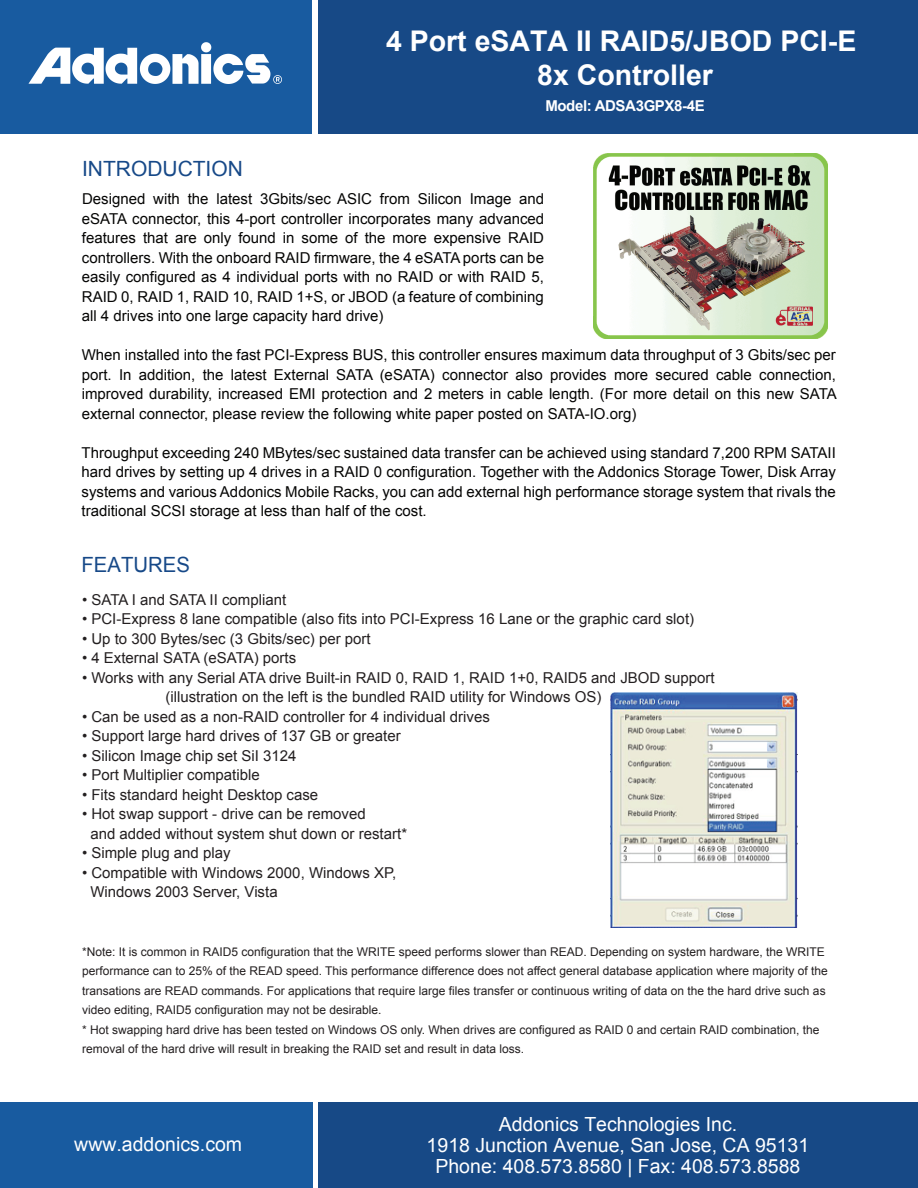
<style>
.page{position:relative;width:918px;height:1188px;background:#fff}
.page>*{position:absolute;margin:0;border:0;box-sizing:border-box;transform-origin:0 0}
.t1{font:700 28.5px/34.2px "Arial";color:#fff;text-align:center}
.t2{font:21px "Arial";color:#174988}
.t3{font:19.5px/21px "Arial";color:#fff;text-align:center}
.t4{font:15px/19.5px "Arial";color:#050504;text-align:justify}
.t5{font:15px/19.5px "Arial";color:#231f20}
.t6{font:700 15px "Arial";letter-spacing:-.025em;color:#fff}
.t7{font:12px/19.5px "Arial";color:#231f20}
</style>
<div class="page">
<div style="left:0;top:0;width:312px;height:134px;background:#185ba0"></div>
<div style="left:318px;top:0;width:600px;height:134px;background:#174986"></div>
<div style="left:0;top:1102px;width:312px;height:86px;background:#185ba0"></div>
<div style="left:318px;top:1102px;width:600px;height:86px;background:#174986"></div>
<img style="left:29px;top:42px;width:252px;height:42px">
<img style="left:611px;top:693px;width:187px;height:234px">
<img style="left:594px;top:154px;width:234px;height:184px">
<h1 class="t1" style="left:386px;top:24px;width:472px">4 Port eSATA II RAID5/JBOD PCI-E<br>8x Controller</h1>
<p class="t6" style="left:545px;top:95px;width:161px">Model: ADSA3GPX8-4E</p>
<h2 class="t2" style="left:82px;top:155px;width:162px">INTRODUCTION</h2>
<p class="t4" style="left:82px;top:189px;width:464px">Designed with the latest 3Gbits/sec ASIC from Silicon Image and eSATA connector, this 4-port controller incorporates many advanced features that are only found in some of the more expensive RAID controllers. With the onboard RAID firmware, the 4 eSATA ports can be easily configured as 4 individual ports with no RAID or with RAID 5, RAID 0, RAID 1, RAID 10, RAID 1+S, or JBOD (a feature of combining all 4 drives into one large capacity hard drive)</p>
<p class="t4" style="left:82px;top:345px;width:757px">When installed into the fast PCI-Express BUS, this controller ensures maximum data throughput of 3 Gbits/sec per port. In addition, the latest External SATA (eSATA) connector also provides more secured cable connection, improved durability, increased EMI protection and 2 meters in cable length. (For more detail on this new SATA external connector, please review the following white paper posted on SATA-IO.org)</p>
<p class="t4" style="left:82px;top:443px;width:756px">Throughput exceeding 240 MBytes/sec sustained data transfer can be achieved using standard 7,200 RPM SATAII hard drives by setting up 4 drives in a RAID 0 configuration. Together with the Addonics Storage Tower, Disk Array systems and various Addonics Mobile Racks, you can add external high performance storage system that rivals the traditional SCSI storage at less than half of the cost.</p>
<h2 class="t2" style="left:82px;top:551px;width:110px">FEATURES</h2>
<p class="t5" style="left:82px;top:590px;width:206px">• SATA I and SATA II compliant</p>
<p class="t5" style="left:82px;top:609px;width:614px">• PCI-Express 8 lane compatible (also fits into PCI-Express 16 Lane or the graphic card slot)</p>
<p class="t5" style="left:82px;top:629px;width:290px">• Up to 300 Bytes/sec (3 Gbits/sec) per port</p>
<p class="t5" style="left:82px;top:648px;width:216px">• 4 External SATA (eSATA) ports</p>
<p class="t5" style="left:165px;top:668px;width:551px;text-indent:-83px">• Works with any Serial ATA drive Built-in RAID 0, RAID 1, RAID 1+0, RAID5 and JBOD support (illustration on the left is the bundled RAID utility for Windows OS)</p>
<p class="t5" style="left:82px;top:707px;width:409px">• Can be used as a non-RAID controller for 4 individual drives</p>
<p class="t5" style="left:82px;top:726px;width:320px">• Support large hard drives of 137 GB or greater</p>
<p class="t5" style="left:82px;top:746px;width:216px">• Silicon Image chip set SiI 3124</p>
<p class="t5" style="left:82px;top:765px;width:179px">• Port Multiplier compatible</p>
<p class="t5" style="left:82px;top:785px;width:238px">• Fits standard height Desktop case</p>
<p class="t5" style="left:90px;top:804px;width:318px;text-indent:-8px">• Hot swap support - drive can be removed<br>and added without system shut down or restart*</p>
<p class="t5" style="left:82px;top:843px;width:150px">• Simple plug and play</p>
<p class="t5" style="left:90px;top:863px;width:307px;text-indent:-8px">• Compatible with Windows 2000, Windows XP,<br>Windows 2003 Server, Vista</p>
<p class="t7" style="left:82px;top:942px;width:747px">*Note: It is common in RAID5 configuration that the WRITE speed performs slower than READ. Depending on system hardware, the WRITE performance can to 25% of the READ speed. This performance difference does not affect general database application where majority of the transations are READ commands. For applications that require large files transfer or continuous writing of data on the the hard drive such as video editing, RAID5 configuration may not be desirable.<br>* Hot swapping hard drive has been tested on Windows OS only. When drives are configured as RAID 0 and certain RAID combination, the removal of the hard drive will result in breaking the RAID set and result in data loss.</p>
<h3 class="t3" style="left:74px;top:1133px;width:169px">www.addonics.com</h3>
<h3 class="t3" style="left:427px;top:1114px;width:384px">Addonics Technologies Inc.<br>1918 Junction Avenue, San Jose, CA 95131<br>Phone: 408.573.8580 | Fax: 408.573.8588</h3>
</div>
